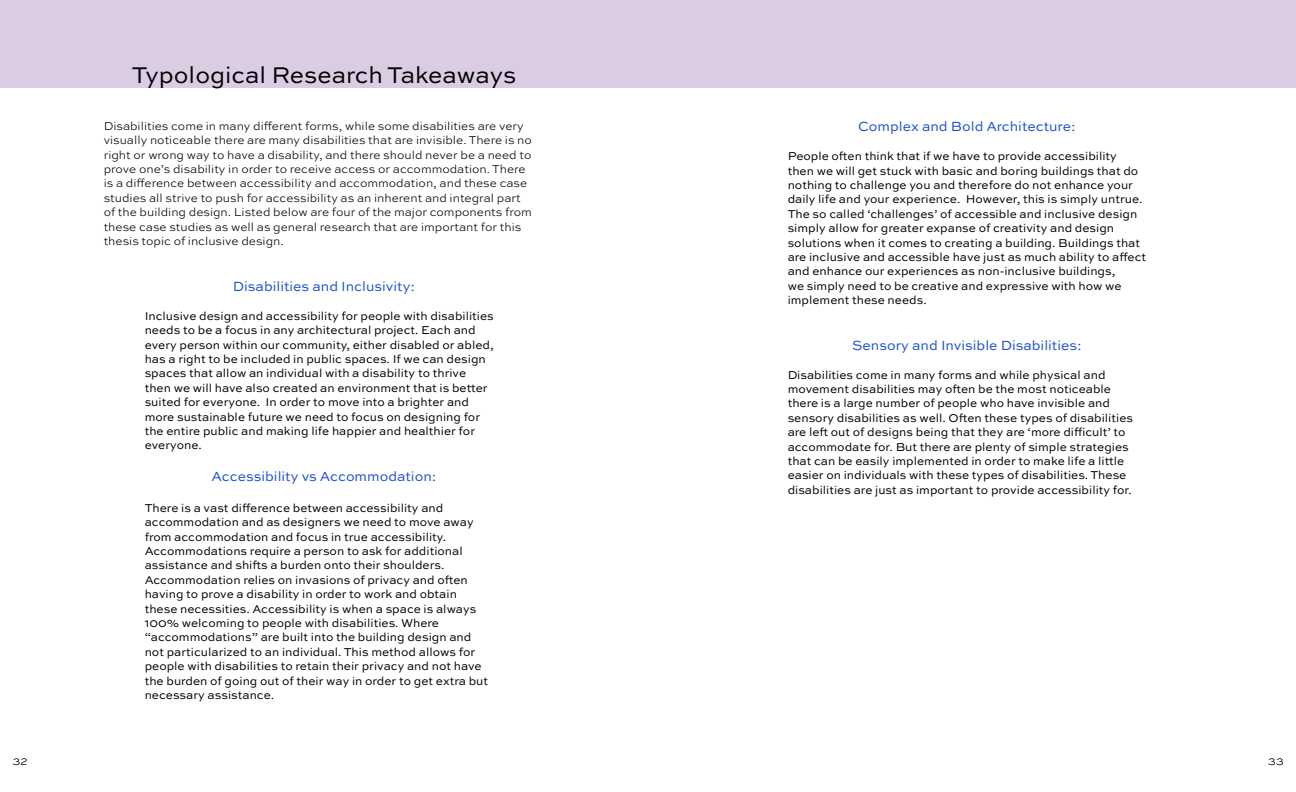
<style>
.page{position:relative;width:1296px;height:792px;background:#fff}
.page>*{position:absolute;margin:0;border:0;box-sizing:border-box;transform-origin:0 0}
.t1{font:24px "Sweet Sans Pro";color:#000}
.t2{font:14px "Sweet Sans Pro";color:#1b4fd3}
.t3{font:12px/14.4px "Sweet Sans Pro";color:#000}
.t4{font:300 12px/14.4px "Sweet Sans Pro";color:#000}
</style>
<div class="page">
<div style="left:0;top:0;width:1296px;height:87px;background:#dbcce4"></div>
<h1 class="t1" style="left:132px;top:58px;width:386px">Typological Research Takeaways</h1>
<p class="t4" style="left:104px;top:118px;width:430px">Disabilities come in many different forms, while some disabilities are very visually noticeable there are many disabilities that are invisible. There is no right or wrong way to have a disability, and there should never be a need to prove one’s disability in order to receive access or accommodation. There is a difference between accessibility and accommodation, and these case studies all strive to push for accessibility as an inherent and integral part of the building design. Listed below are four of the major components from these case studies as well as general research that are important for this thesis topic of inclusive design.</p>
<p class="t2" style="left:858px;top:117px;width:219px">Complex and Bold Architecture:</p>
<p class="t3" style="left:788px;top:149px;width:360px">People often think that if we have to provide accessibility then we will get stuck with basic and boring buildings that do nothing to challenge you and therefore do not enhance your daily life and your experience. However, this is simply untrue.<br>The so called ‘challenges’ of accessible and inclusive design simply allow for greater expanse of creativity and design solutions when it comes to creating a building. Buildings that are inclusive and accessible have just as much ability to affect and enhance our experiences as non-inclusive buildings,<br>we simply need to be creative and expressive with how we implement these needs.</p>
<p class="t2" style="left:852px;top:335px;width:231px">Sensory and Invisible Disabilities:</p>
<p class="t3" style="left:788px;top:367px;width:347px">Disabilities come in many forms and while physical and movement disabilities may often be the most noticeable there is a large number of people who have invisible and sensory disabilities as well. Often these types of disabilities are left out of designs being that they are ‘more difficult’ to accommodate for. But there are plenty of simple strategies that can be easily implemented in order to make life a little easier on individuals with these types of disabilities. These disabilities are just as important to provide accessibility for.</p>
<p class="t2" style="left:233px;top:276px;width:184px">Disabilities and Inclusivity:</p>
<p class="t3" style="left:145px;top:308px;width:351px">Inclusive design and accessibility for people with disabilities needs to be a focus in any architectural project. Each and every person within our community, either disabled or abled, has a right to be included in public spaces. If we can design spaces that allow an individual with a disability to thrive then we will have also created an environment that is better suited for everyone. In order to move into a brighter and more sustainable future we need to focus on designing for the entire public and making life happier and healthier for everyone.</p>
<p class="t2" style="left:212px;top:466px;width:226px">Accessibility vs Accommodation:</p>
<p class="t3" style="left:145px;top:500px;width:345px">There is a vast difference between accessibility and accommodation and as designers we need to move away from accommodation and focus in true accessibility.<br>Accommodations require a person to ask for additional assistance and shifts a burden onto their shoulders.<br>Accommodation relies on invasions of privacy and often having to prove a disability in order to work and obtain these necessities. Accessibility is when a space is always 100% welcoming to people with disabilities. Where “accommodations” are built into the building design and not particularized to an individual. This method allows for people with disabilities to retain their privacy and not have the burden of going out of their way in order to get extra but necessary assistance.</p>
<p class="t4" style="left:13px;top:754px;width:17px">32</p>
<p class="t4" style="left:1268px;top:754px;width:18px">33</p>
</div>
